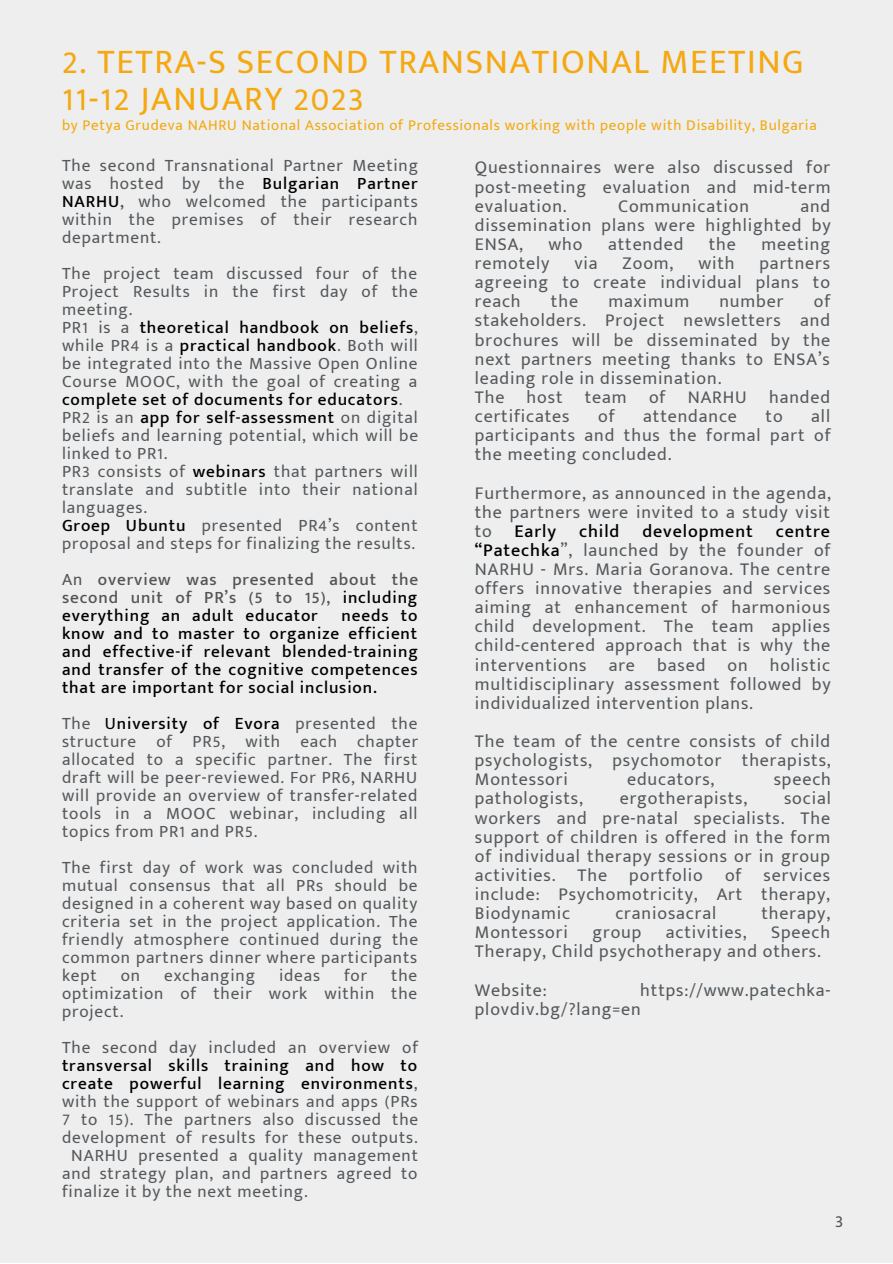
<style>
.page{position:relative;width:893px;height:1264px;background:#fff}
.page>*{position:absolute;margin:0;border:0;box-sizing:border-box;transform-origin:0 0}
.t1{font:34.5px/37px "Mukta Mahee";letter-spacing:.05em;color:#f5a810}
.t2{font:18px/19px "Mukta Mahee";letter-spacing:.05em;color:#55595c;text-align:justify}
.t3{font:500 18px "Mukta Mahee";letter-spacing:.05em;color:#000}
.t4{font:18px "Mukta Mahee";color:#545454}
.t5{font:17.25px/18px "Mukta Mahee";letter-spacing:.05em;color:#55595c;text-align:justify}
.t6{font:500 17.25px/18px "Mukta Mahee";letter-spacing:.05em;color:#000;text-align:justify}
.t7{font:500 17.25px/18px "Mukta Mahee";letter-spacing:.05em;color:#545454;text-align:justify}
.t8{font:15px "Mukta Mahee";letter-spacing:.05em;color:#f5a810}
.s1{font-weight:500;color:#000}
.s2{font-weight:500;color:#545454}
.s3{font-weight:400}
.s4{color:#000}
.s5{font-weight:400;color:#55595c}
</style>
<div class="page">
<div style="left:0;top:0;width:892px;height:1262px;background:#eee"></div>
<p class="t1" style="left:62px;top:42px;width:743px">2. TETRA-S SECOND TRANSNATIONAL MEETING<br>11-12 JANUARY 2023</p>
<p class="t8" style="left:62px;top:116px;width:756px">by Petya Grudeva NAHRU National Association of Professionals working with people with Disability, Bulgaria</p>
<p class="t5" style="left:62px;top:156px;width:357px">The second Transnational Partner Meeting was hosted by the <span class="s1">Bulgarian Partner NARHU</span><span class="s2">,</span> who welcomed the participants within the premises of their research department.</p>
<p class="t5" style="left:62px;top:264px;width:357px">The project team discussed four of the Project Results in the first day of the meeting.</p>
<p class="t5" style="left:62px;top:318px;width:357px">PR1 is a <span class="s1">theoretical handbook on beliefs</span>, while PR4 is a <span class="s1">practical handbook</span>. Both will be integrated into the Massive Open Online Course MOOC, with the goal of creating a <span class="s1">complete set of documents for educators</span>.</p>
<p class="t5" style="left:62px;top:408px;width:357px">PR2 is an <span class="s1">app for self-assessment</span> on digital beliefs and learning potential, which will be linked to PR1.</p>
<p class="t5" style="left:62px;top:462px;width:357px">PR3 consists of <span class="s1">webinars</span> that partners will translate and subtitle into their national languages.</p>
<p class="t5" style="left:62px;top:516px;width:357px"><span class="s1">Groep Ubuntu</span> presented PR4’s content proposal and steps for finalizing the results.</p>
<p class="t7" style="left:62px;top:570px;width:357px"><span class="s3">An</span> overview was presented about the second unit of PR’s (5 to 15), <span class="s4">including everything an adult educator</span></p>
<p class="t2" style="left:475px;top:158px;width:357px">Questionnaires were also discussed for post-meeting evaluation and mid-term evaluation.</p>
<p class="t2" style="left:475px;top:196px;width:357px;text-indent:325px">and dissemination plans were highlighted by ENSA,</p>
<p class="t2" style="left:618px;top:196px;width:132px">Communication</p>
<p class="t2" style="left:548px;top:234px;width:35px">who</p>
<p class="t2" style="left:608px;top:234px;width:77px">attended</p>
<p class="t2" style="left:708px;top:234px;width:29px">the</p>
<p class="t2" style="left:761px;top:234px;width:70px">meeting</p>
<p class="t2" style="left:475px;top:253px;width:76px">remotely</p>
<p class="t2" style="left:574px;top:253px;width:25px">via</p>
<p class="t2" style="left:622px;top:253px;width:52px">Zoom,</p>
<p class="t2" style="left:698px;top:253px;width:38px">with</p>
<p class="t2" style="left:475px;top:253px;width:357px;text-indent:285px">partners agreeing to create individual plans to reach</p>
<p class="t2" style="left:475px;top:291px;width:357px;text-indent:339px">of stakeholders. Project newsletters and brochures will be disseminated by the next partners meeting thanks to ENSA’s leading role in dissemination.</p>
<p class="t2" style="left:475px;top:387px;width:356px">The host team of NARHU handed certificates</p>
<p class="t2" style="left:551px;top:291px;width:29px">the</p>
<p class="t2" style="left:608px;top:291px;width:82px">maximum</p>
<p class="t2" style="left:719px;top:291px;width:66px">number</p>
<p class="t2" style="left:598px;top:406px;width:18px">of</p>
<p class="t2" style="left:643px;top:406px;width:95px">attendance</p>
<p class="t2" style="left:765px;top:406px;width:19px">to</p>
<p class="t2" style="left:475px;top:406px;width:357px;text-indent:336px">all participants and thus the formal part of the meeting concluded.</p>
<p class="t2" style="left:475px;top:483px;width:357px">Furthermore, as announced in the agenda, the partners were invited to a study visit to</p>
<p class="t3" style="left:514px;top:520px;width:43px">Early</p>
<p class="t3" style="left:579px;top:520px;width:42px">child</p>
<p class="t3" style="left:642px;top:520px;width:112px">development</p>
<p class="t2" style="left:475px;top:521px;width:357px;text-indent:301px"><span class="s1">centre “Patechka</span>”, launched by the founder of NARHU - Mrs. Maria Goranova. The centre offers innovative therapies and services aiming at enhancement of harmonious child development. The team applies child-centered approach that is why the interventions are based on holistic multidisciplinary assessment followed by individualized intervention plans.</p>
<p class="t2" style="left:475px;top:731px;width:357px">The team of the centre consists of child psychologists, psychomotor therapists, Montessori</p>
<p class="t6" style="left:62px;top:606px;width:357px;text-indent:279px">needs to know and to master to organize efficient and effective-if relevant blended-training and transfer of the cognitive competences that are important for social inclusion.</p>
<p class="t5" style="left:62px;top:714px;width:357px">The <span class="s4">U</span><span class="s1">niversity of Evora</span> presented the structure of PR5, with each chapter allocated to a specific partner. The first draft will be peer-reviewed. For PR6, NARHU will provide an overview of transfer-related tools in a MOOC webinar, including all topics from PR1 and PR5.</p>
<p class="t5" style="left:62px;top:858px;width:357px">The first day of work was concluded with mutual consensus that all PRs should be designed in a coherent way based on quality criteria set in the project application. The friendly atmosphere continued during the common partners dinner where participants kept</p>
<p class="t2" style="left:627px;top:769px;width:89px">educators,</p>
<p class="t2" style="left:773px;top:769px;width:59px">speech</p>
<p class="t2" style="left:475px;top:788px;width:357px;text-indent:309px">social workers and pre-natal specialists. The support of children is offered in the form of individual therapy sessions or in group activities. The portfolio of services include: Psychomotricity, Art therapy, Biodynamic</p>
<p class="t2" style="left:475px;top:788px;width:110px">pathologists,</p>
<p class="t2" style="left:619px;top:788px;width:129px">ergotherapists,</p>
<p class="t2" style="left:615px;top:903px;width:102px">craniosacral</p>
<p class="t2" style="left:761px;top:903px;width:70px">therapy,</p>
<p class="t2" style="left:475px;top:922px;width:357px;text-indent:296px">Speech<br>Therapy, Child psychotherapy and others.</p>
<p class="t2" style="left:475px;top:979px;width:73px">Website:</p>
<p class="t2" style="left:475px;top:922px;width:94px">Montessori</p>
<p class="t2" style="left:592px;top:922px;width:50px">group</p>
<p class="t2" style="left:666px;top:922px;width:82px">activities,</p>
<p class="t5" style="left:121px;top:965px;width:21px">on</p>
<p class="t5" style="left:164px;top:965px;width:92px">exchanging</p>
<p class="t5" style="left:279px;top:965px;width:43px">ideas</p>
<p class="t5" style="left:344px;top:965px;width:25px">for</p>
<p class="t5" style="left:62px;top:965px;width:356px;text-indent:329px">the optimization of their work within the project.</p>
<p class="t5" style="left:62px;top:1037px;width:357px">The second day included an overview of</p>
<p class="t6" style="left:62px;top:1055px;width:356px">transversal skills training and how to</p>
<p class="t6" style="left:62px;top:1073px;width:357px">create powerful learning environments<span class="s5">,</span></p>
<p class="t5" style="left:62px;top:1091px;width:357px">with the support of webinars and apps (PRs</p>
<p class="t5" style="left:62px;top:1109px;width:357px">7 to 15). The partners also discussed the</p>
<p class="t5" style="left:62px;top:1127px;width:357px">development of results for these outputs.</p>
<p class="t5" style="left:71px;top:1145px;width:348px">NARHU presented a quality management</p>
<p class="t5" style="left:62px;top:1163px;width:357px">and strategy plan, and partners agreed to</p>
<p class="t5" style="left:62px;top:1181px;width:247px">finalize it by the next meeting.</p>
<p class="t2" style="left:475px;top:979px;width:357px;text-indent:165px">https://www.patechka&shy;plovdiv.bg/?lang=en</p>
<p class="t4" style="left:834px;top:1209px;width:10px">3</p>
</div>
